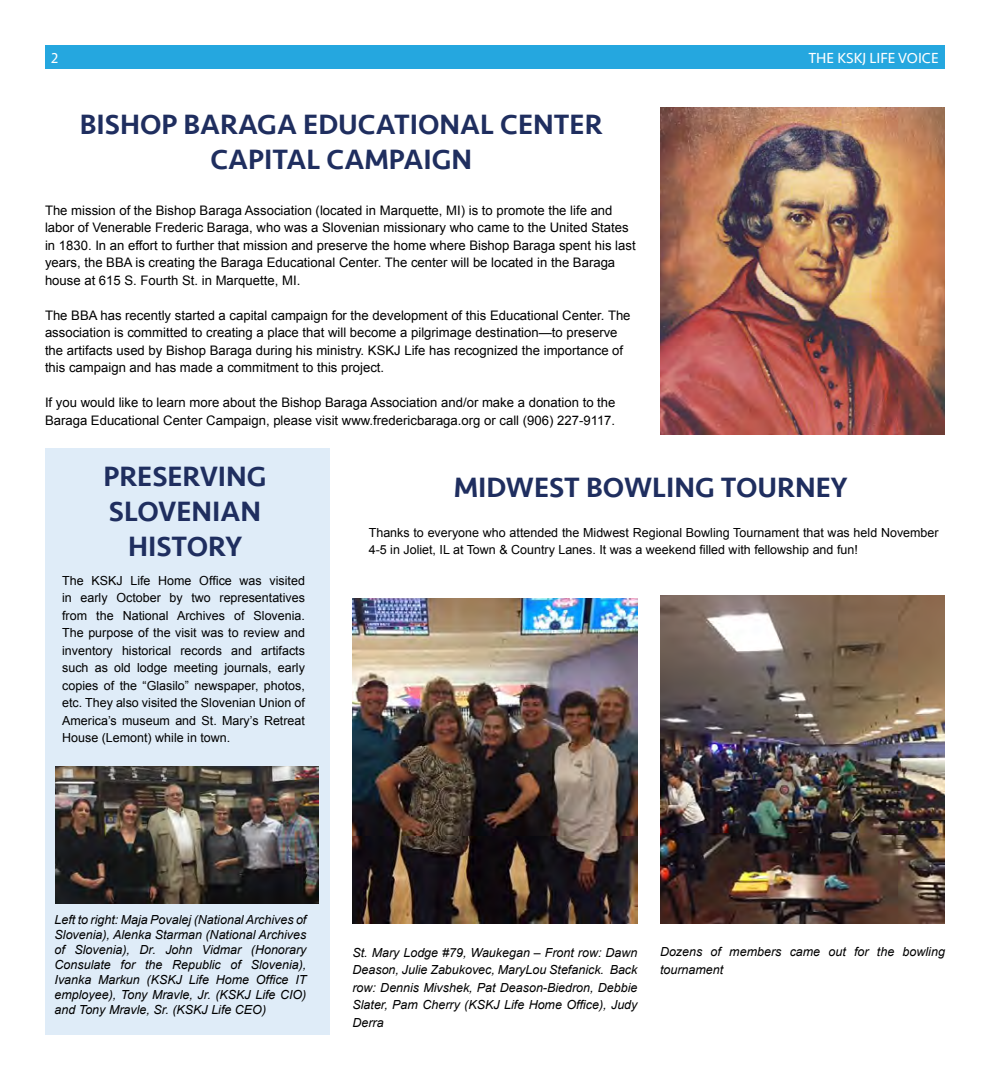
<style>
.page{position:relative;width:990px;height:1080px;background:#fff}
.page>*{position:absolute;margin:0;border:0;box-sizing:border-box;transform-origin:0 0}
.t1{font:500 28.75px/35px "Seravek";color:#1f2e5f;text-align:center}
.t2{font:15px "Seravek";color:#fff}
.t3{font:13.12px/17.5px "Arial";color:#000}
.t4{font:12.5px/17.5px "Arial";color:#000;text-align:justify}
.t5{font:italic 12.5px/15px "Arial";color:#000;text-align:justify}
</style>
<div class="page">
<div style="left:45px;top:45px;width:900px;height:23px;background:#25a7df"></div>
<div style="left:45px;top:448px;width:285px;height:587px;background:#dfecf8"></div>
<img style="left:660px;top:108px;width:285px;height:326px">
<img style="left:352px;top:598px;width:286px;height:326px">
<img style="left:660px;top:595px;width:285px;height:329px">
<img style="left:56px;top:767px;width:262px;height:136px">
<p class="t2" style="left:51px;top:46px;width:9px">2</p>
<p class="t2" style="left:808px;top:46px;width:132px">THE KSKJ LIFE VOICE</p>
<h1 class="t1" style="left:80px;top:107px;width:524px">BISHOP BARAGA EDUCATIONAL CENTER<br>CAPITAL CAMPAIGN</h1>
<p class="t3" style="left:45px;top:201px;width:592px">The mission of the Bishop Baraga Association (located in Marquette, MI) is to promote the life and labor of Venerable Frederic Baraga, who was a Slovenian missionary who came to the United States in 1830. In an effort to further that mission and preserve the home where Bishop Baraga spent his last years, the BBA is creating the Baraga Educational Center. The center will be located in the Baraga house at 615 S. Fourth St. in Marquette, MI.</p>
<p class="t3" style="left:45px;top:306px;width:587px">The BBA has recently started a capital campaign for the development of this Educational Center. The association is committed to creating a place that will become a pilgrimage destination—to preserve the artifacts used by Bishop Baraga during his ministry. KSKJ Life has recognized the importance of this campaign and has made a commitment to this project.</p>
<p class="t3" style="left:45px;top:394px;width:572px">If you would like to learn more about the Bishop Baraga Association and/or make a donation to the<br>Baraga Educational Center Campaign, please visit www.fredericbaraga.org or call (906) 227-9117.</p>
<h1 class="t1" style="left:104px;top:459px;width:164px">PRESERVING<br>SLOVENIAN<br>HISTORY</h1>
<p class="t4" style="left:62px;top:572px;width:244px">The KSKJ Life Home Office was visited in early October by two representatives from the National Archives of Slovenia.<br>The purpose of the visit was to review and inventory historical records and artifacts such as old lodge meeting journals, early copies of the “Glasilo” newspaper, photos, etc. They also visited the Slovenian Union of America’s museum and St. Mary’s Retreat House (Lemont) while in town.</p>
<h1 class="t1" style="left:454px;top:470px;width:395px">MIDWEST BOWLING TOURNEY</h1>
<p class="t4" style="left:369px;top:524px;width:571px">Thanks to everyone who attended the Midwest Regional Bowling Tournament that was held November<br>4-5 in Joliet, IL at Town &amp; Country Lanes. It was a weekend filled with fellowship and fun!</p>
<p class="t5" style="left:55px;top:912px;width:253px">Left to right: Maja Povalej (National Archives of Slovenia), Alenka Starman (National Archives of Slovenia), Dr. John Vidmar (Honorary Consulate for the Republic of Slovenia), Ivanka Markun (KSKJ Life Home Office IT employee), Tony Mravle, Jr. (KSKJ Life CIO) and Tony Mravle, Sr. (KSKJ Life CEO)</p>
<p class="t5" style="left:352px;top:944px;width:286px;line-height:17.5px">St. Mary Lodge #79, Waukegan – Front row: Dawn Deason, Julie Zabukovec, MaryLou Stefanick. Back row: Dennis Mivshek, Pat Deason-Biedron, Debbie Slater, Pam Cherry (KSKJ Life Home Office), Judy Derra</p>
<p class="t5" style="left:660px;top:943px;width:286px;line-height:17.5px">Dozens of members came out for the bowling tournament</p>
</div>
